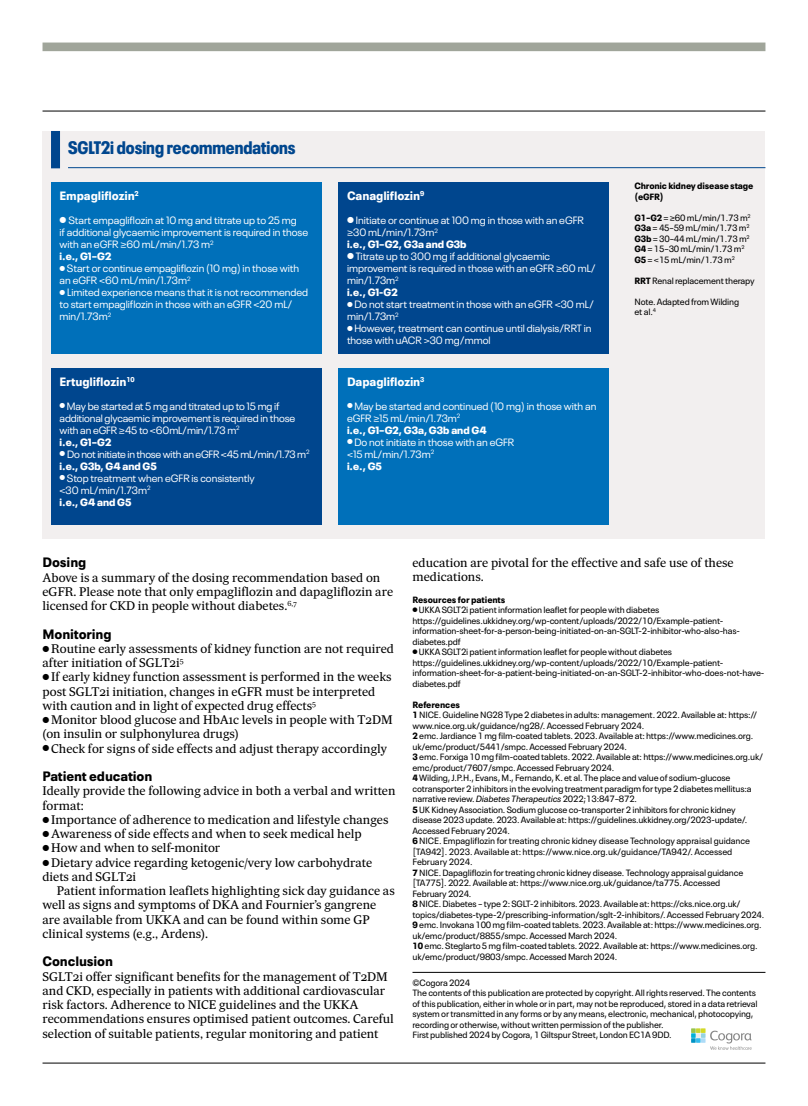
<style>
.page{position:relative;width:808px;height:1106px;background:#fff}
.page>*{position:absolute;margin:0;border:0;box-sizing:border-box;transform-origin:0 0}
.t1{font:900 condensed 18px "Neue Plak";color:#00468e}
.t2{font:900 13.5px "Neue Plak Text";letter-spacing:-.01em;color:#000}
.t3{font:12px/14.2px "Sueca Pul Tx";color:#000}
.t4{font:900 12px "Neue Plak Text";letter-spacing:-.01em;color:#fff}
.t5{font:10.5px/12px "Neue Plak";color:#fff}
.t6{font:10.5px/12px "Neue Plak";letter-spacing:-.02em;color:#fff}
.t7{font:9px/10.5px "Neue Plak Text";letter-spacing:-.02em;color:#000}
.t8{font:900 9px/10.5px "Neue Plak Text";letter-spacing:-.02em;color:#000}
.s1{font-family:"Pulse Taz";font-weight:300;font-size:9px}
.s2{font-weight:900}
.s3{font-family:"Pulse Taz";font-weight:300;font-size:7.5px}
.s4{font-family:"Pulse Taz";font-weight:300;font-size:6.75px}
.s5{font-style:italic}
</style>
<div class="page">
<div style="left:43px;top:43px;width:722px;height:8px;background:#a0a59a"></div>
<hr style="left:43px;top:1062px;width:722px;height:1px;background:#000">
<hr style="left:43px;top:111px;width:722px;height:1px;background:#000">
<div style="left:43px;top:131px;width:722px;height:408px;background:#f2efef"></div>
<hr style="left:68px;top:167px;width:697px;height:1px;background:#00468e">
<div style="left:51px;top:131px;width:9px;height:37px;background:#00468e"></div>
<div style="left:51px;top:182px;width:270px;height:171px;background:#0070ba"></div>
<div style="left:51px;top:368px;width:270px;height:156px;background:#00468e"></div>
<div style="left:338px;top:182px;width:271px;height:171px;background:#00468e"></div>
<div style="left:338px;top:368px;width:271px;height:156px;background:#0070ba"></div>
<hr style="left:412px;top:972px;width:353px;height:1px;background:#000">
<svg style="left:691px;top:1028px;width:61px;height:21px"></svg>
<h1 class="t1" style="left:68px;top:133px;width:229px">SGLT2i dosing recommendations</h1>
<h3 class="t4" style="left:60px;top:186px;width:81px">Empagliflozin<sup>2</sup></h3>
<p class="t5" style="left:60px;top:213px;width:250px"><span class="s1">•</span> Start empagliflozin at 10 mg and titrate up to 25 mg<br>if additional glycaemic improvement is required in those with an eGFR ≥60 mL/min/1.73 m<sup>2<br></sup><span class="s2">i.e., G1–G2</span></p>
<p class="t5" style="left:60px;top:261px;width:241px"><span class="s3">•</span> Start or continue empagliflozin (10 mg) in those with an eGFR &lt;60 mL/min/1.73m<sup>2</sup></p>
<p class="t5" style="left:60px;top:285px;width:250px"><span class="s3">•</span> Limited experience means that it is not recommended to start empagliflozin in those with an eGFR &lt;20 mL/ min/1.73m<sup>2</sup></p>
<h3 class="t4" style="left:60px;top:371px;width:77px">Ertugliflozin<sup>10</sup></h3>
<p class="t5" style="left:60px;top:399px;width:237px"><span class="s3">•</span> May be started at 5 mg and titrated up to 15 mg if additional glycaemic improvement is required in those with an eGFR ≥45 to &lt;60mL/min/1.73 m<sup>2<br></sup><span class="s2">i.e., G1–G2</span></p>
<p class="t6" style="left:60px;top:447px;width:251px"><span class="s3">•</span> Do not initiate in those with an eGFR &lt;45 mL/min/1.73 m<sup>2 </sup><span class="s2">i.e., G3b, G4 and G5</span></p>
<p class="t5" style="left:60px;top:471px;width:197px"><span class="s3">•</span> Stop treatment when eGFR is consistently &lt;30 mL/min/1.73m<sup>2<br></sup><span class="s2">i.e., G4 and G5</span></p>
<h3 class="t4" style="left:347px;top:186px;width:79px">Canagliflozin<sup>9</sup></h3>
<p class="t5" style="left:347px;top:213px;width:238px"><span class="s1">•</span> Initiate or continue at 100 mg in those with an eGFR ≥30 mL/min/1.73m<sup>2<br></sup><span class="s2">i.e., G1–G2, G3a and G3b</span></p>
<p class="t5" style="left:347px;top:249px;width:250px"><span class="s1">•</span> Titrate up to 300 mg if additional glycaemic improvement is required in those with an eGFR ≥60 mL/ min/1.73m<sup>2<br></sup><span class="s2">i.e., G1-G2</span></p>
<p class="t5" style="left:347px;top:297px;width:248px"><span class="s3">•</span> Do not start treatment in those with an eGFR &lt;30 mL/ min/1.73m<sup>2</sup></p>
<p class="t5" style="left:347px;top:321px;width:246px"><span class="s3">•</span> However, treatment can continue until dialysis/RRT in those with uACR &gt;30 mg/mmol</p>
<h3 class="t4" style="left:347px;top:371px;width:79px">Dapagliflozin<sup>3</sup></h3>
<p class="t5" style="left:347px;top:399px;width:251px"><span class="s3">•</span> May be started and continued (10 mg) in those with an eGFR ≥15 mL/min/1.73m<sup>2<br></sup><span class="s2">i.e., G1–G2, G3a, G3b and G4</span></p>
<p class="t5" style="left:347px;top:435px;width:169px"><span class="s3">•</span> Do not initiate in those with an eGFR &lt;15 mL/min/1.73m<sup>2<br></sup><span class="s2">i.e., G5</span></p>
<p class="t8" style="left:634px;top:180px;width:120px">Chronic kidney disease stage (eGFR)</p>
<p class="t7" style="left:634px;top:211px;width:118px"><span class="s2">G1–G2</span> = ≥60 mL/min/1.73 m<sup>2<br></sup><span class="s2">G3a</span> = 45–59 mL/min/1.73 m<sup>2<br></sup><span class="s2">G3b</span> = 30–44 mL/min/1.73 m<sup>2<br></sup><span class="s2">G4</span> = 15–30 mL/min/1.73 m<sup>2<br></sup><span class="s2">G5</span> = &lt;15 mL/min/1.73 m<sup>2</sup></p>
<p class="t7" style="left:634px;top:274px;width:122px"><span class="s2">RRT</span> Renal replacement therapy</p>
<p class="t7" style="left:634px;top:295px;width:106px">Note. Adapted from Wilding et al.<sup>4</sup></p>
<h2 class="t2" style="left:43px;top:551px;width:45px">Dosing</h2>
<h3 class="t3" style="left:43px;top:570px;width:352px">Above is a summary of the dosing recommendation based on eGFR. Please note that only empagliflozin and dapagliflozin are licensed for CKD in people without diabetes.<sup>6,7</sup></h3>
<h2 class="t2" style="left:43px;top:622px;width:71px">Monitoring</h2>
<h3 class="t3" style="left:43px;top:641px;width:353px"><span class="s1">•</span> Routine early assessments of kidney function are not required after initiation of SGLT2i<sup>5</sup></h3>
<h3 class="t3" style="left:43px;top:670px;width:351px"><span class="s1">•</span> If early kidney function assessment is performed in the weeks post SGLT2i initiation, changes in eGFR must be interpreted with caution and in light of expected drug effects<sup>5</sup></h3>
<h3 class="t3" style="left:43px;top:712px;width:352px"><span class="s1">•</span> Monitor blood glucose and HbA1c levels in people with T2DM (on insulin or sulphonylurea drugs)</h3>
<h3 class="t3" style="left:43px;top:741px;width:346px"><span class="s1">•</span> Check for signs of side effects and adjust therapy accordingly</h3>
<h2 class="t2" style="left:43px;top:765px;width:111px">Patient education</h2>
<h3 class="t3" style="left:43px;top:784px;width:354px">Ideally provide the following advice in both a verbal and written format:</h3>
<h3 class="t3" style="left:43px;top:812px;width:347px"><span class="s1">•</span> Importance of adherence to medication and lifestyle changes</h3>
<h3 class="t3" style="left:43px;top:826px;width:321px"><span class="s1">•</span> Awareness of side effects and when to seek medical help</h3>
<h3 class="t3" style="left:43px;top:841px;width:179px"><span class="s1">•</span> How and when to self-monitor</h3>
<h3 class="t3" style="left:43px;top:855px;width:331px"><span class="s1">•</span> Dietary advice regarding ketogenic/very low carbohydrate diets and SGLT2i</h3>
<h3 class="t3" style="left:43px;top:883px;width:354px;text-indent:14px">Patient information leaflets highlighting sick day guidance as well as signs and symptoms of DKA and Fournier’s gangrene are available from UKKA and can be found within some GP clinical systems (e.g., Ardens).</h3>
<h2 class="t2" style="left:43px;top:950px;width:72px">Conclusion</h2>
<p class="t3" style="left:43px;top:969px;width:353px">SGLT2i offer significant benefits for the management of T2DM and CKD, especially in patients with additional cardiovascular risk factors. Adherence to NICE guidelines and the UKKA recommendations ensures optimised patient outcomes. Careful selection of suitable patients, regular monitoring and patient</p>
<h3 class="t3" style="left:412px;top:555px;width:323px">education are pivotal for the effective and safe use of these medications.</h3>
<p class="t8" style="left:412px;top:593px;width:94px">Resources for patients</p>
<p class="t7" style="left:412px;top:603px;width:329px"><span class="s4">•</span> UKKA SGLT2i patient information leaflet for people with diabetes https://guidelines.ukkidney.org/wp-content/uploads/2022/10/Example-patient&shy;information-sheet-for-a-person-being-initiated-on-an-SGLT-2-inhibitor-who-also-has&shy;diabetes.pdf</p>
<p class="t7" style="left:412px;top:645px;width:353px"><span class="s4">•</span> UKKA SGLT2i patient information leaflet for people without diabetes https://guidelines.ukkidney.org/wp-content/uploads/2022/10/Example-patient&shy;information-sheet-for-a-patient-being-initiated-on-an-SGLT-2-inhibitor-who-does-not-have&shy;diabetes.pdf</p>
<p class="t7" style="left:412px;top:698px;width:353px"><span class="s2">References<br>1</span> NICE. Guideline NG28 Type 2 diabetes in adults: management. 2022. Available at: https:// www.nice.org.uk/guidance/ng28/. Accessed February 2024.<br><span class="s2">2</span> emc. Jardiance 1 mg film-coated tablets. 2023. Available at: https://www.medicines.org. uk/emc/product/5441/smpc. Accessed February 2024.<br><span class="s2">3</span> emc. Forxiga 10 mg film-coated tablets. 2022. Available at: https://www.medicines.org.uk/ emc/product/7607/smpc. Accessed February 2024.<br><span class="s2">4</span> Wilding, J.P.H., Evans, M., Fernando, K. et al. The place and value of sodium-glucose cotransporter 2 inhibitors in the evolving treatment paradigm for type 2 diabetes mellitus:a narrative review. <span class="s5">Diabetes Therapeutics</span> 2022;13:847–872.<br><span class="s2">5</span> UK Kidney Association. Sodium glucose co-transporter 2 inhibitors for chronic kidney disease 2023 update. 2023. Available at: https://guidelines.ukkidney.org/2023-update/.<br>Accessed February 2024.<br><span class="s2">6</span> NICE. Empagliflozin for treating chronic kidney disease Technology appraisal guidance [TA942]. 2023. Available at: https://www.nice.org.uk/guidance/TA942/. Accessed February 2024.<br><span class="s2">7</span> NICE. Dapagliflozin for treating chronic kidney disease. Technology appraisal guidance [TA775]. 2022. Available at: https://www.nice.org.uk/guidance/ta775. Accessed<br>February 2024.<br><span class="s2">8</span> NICE. Diabetes – type 2: SGLT-2 inhibitors. 2023. Available at: https://cks.nice.org.uk/ topics/diabetes-type-2/prescribing-information/sglt-2-inhibitors/. Accessed February 2024.<br><span class="s2">9</span> emc. Invokana 100 mg film-coated tablets. 2023. Available at: https://www.medicines.org. uk/emc/product/8855/smpc. Accessed March 2024.<br><span class="s2">10</span> emc. Steglarto 5 mg film-coated tablets. 2022. Available at: https://www.medicines.org. uk/emc/product/9803/smpc. Accessed March 2024.</p>
<p class="t7" style="left:412px;top:976px;width:347px">©Cogora 2024<br>The contents of this publication are protected by copyright. All rights reserved. The contents of this publication, either in whole or in part, may not be reproduced, stored in a data retrieval system or transmitted in any forms or by any means, electronic, mechanical, photocopying, recording or otherwise, without written permission of the publisher.<br>First published 2024 by Cogora, 1 Giltspur Street, London EC1A 9DD.</p>
</div>
